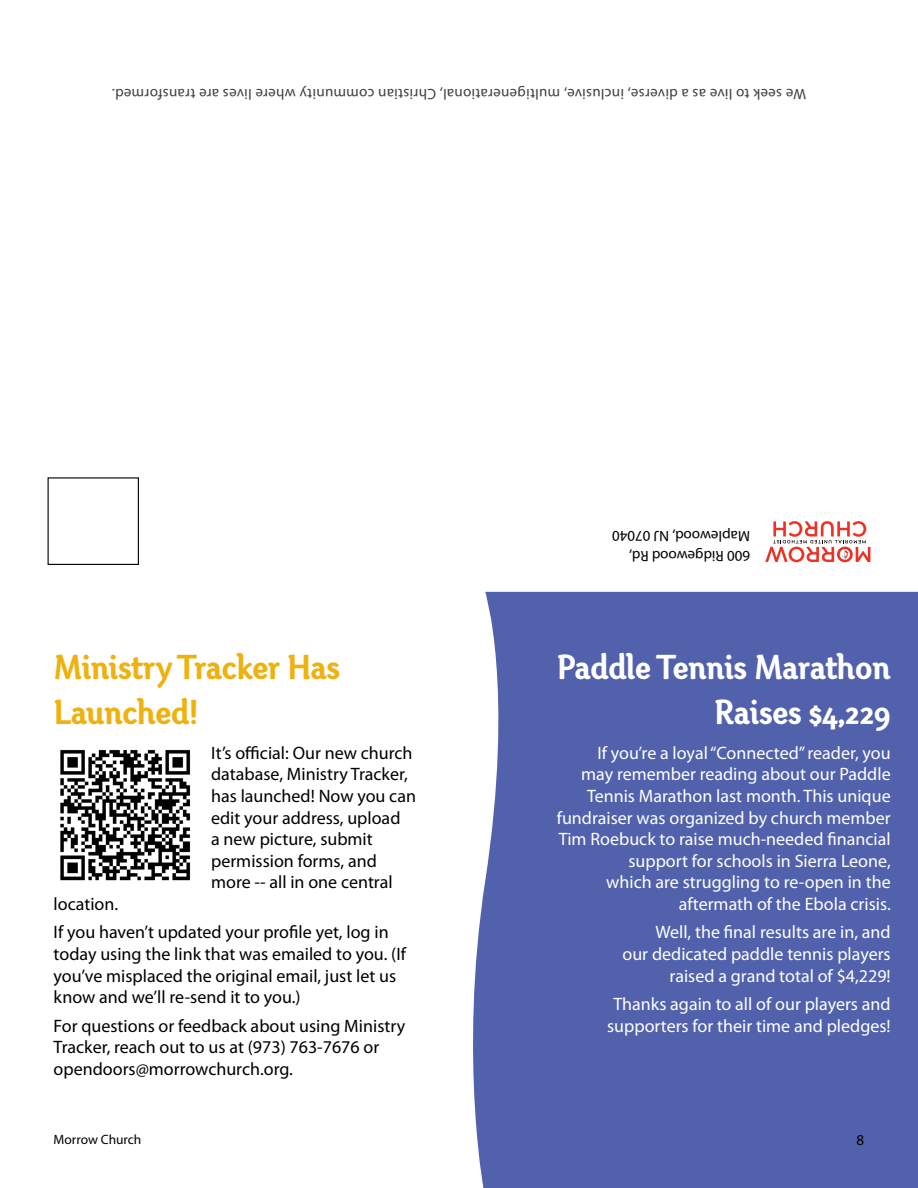
<style>
.page{position:relative;width:918px;height:1188px;background:#fff}
.page>*{position:absolute;margin:0;border:0;box-sizing:border-box;transform-origin:0 0}
.t1{font:36px/45px "Otari Bold Limited";letter-spacing:-.02em;color:#fff;text-align:right}
.t2{font:36px/45px "Otari Bold Limited";letter-spacing:-.02em;color:#eeb10f}
.t3{font:18px/21.6px "Myriad Pro";color:#fff;text-align:right}
.t4{font:18px/21.6px "Myriad Pro";color:#000}
.t5{font:15px "Myriad Pro";letter-spacing:.02em;color:#404042}
.t6{font:15px/19.5px "Myriad Pro";color:#000}
.t7{font:13.5px "Myriad Pro";color:#000}
</style>
<div class="page">
<svg style="left:765px;top:521px;width:105px;height:41px"></svg>
<div style="left:473px;top:592px;width:445px;height:596px;background:#5161ac"></div>
<div style="left:48px;top:477px;width:91px;height:88px;border:1px solid #000"></div>
<img style="left:60px;top:749px;width:131px;height:132px">
<p class="t5" style="left:806px;top:103px;width:696px;rotate:-180deg">We seek to live as a diverse, inclusive, multigenerational, Christian community where lives are transformed.</p>
<h1 class="t2" style="left:54px;top:644px;width:288px">Ministry Tracker Has<br>Launched!</h1>
<p class="t4" style="left:211px;top:742px;width:206px">It’s official: Our new church database, Ministry Tracker, has launched! Now you can edit your address, upload<br>a new picture, submit permission forms, and more -- all in one central</p>
<p class="t4" style="left:54px;top:890px;width:337px;line-height:28.3px">location.<br>If you haven’t updated your profile yet, log in</p>
<p class="t4" style="left:54px;top:943px;width:354px">today using the link that was emailed to you. (If you’ve misplaced the original email, just let us know and we’ll re-send it to you.)</p>
<p class="t4" style="left:54px;top:1014px;width:353px">For questions or feedback about using Ministry<br>Tracker, reach out to us at (973) 763-7676 or opendoors@morrowchurch.org.</p>
<p class="t6" style="left:750px;top:566px;width:139px;rotate:-180deg">600 Ridgewood Rd,<br>Maplewood, NJ 07040</p>
<h1 class="t1" style="left:557px;top:644px;width:335px">Paddle Tennis Marathon<br>Raises $4,229</h1>
<p class="t3" style="left:557px;top:742px;width:335px">If you’re a loyal “Connected” reader, you<br>may remember reading about our Paddle Tennis Marathon last month. This unique fundraiser was organized by church member Tim Roebuck to raise much-needed financial support for schools in Sierra Leone,<br>which are struggling to re-open in the aftermath of the Ebola crisis.</p>
<p class="t3" style="left:623px;top:921px;width:270px">Well, the final results are in, and<br>our dedicated paddle tennis players raised a grand total of $4,229!</p>
<p class="t3" style="left:607px;top:993px;width:285px;text-align:center">Thanks again to all of our players and supporters for their time and pledges!</p>
<p class="t7" style="left:54px;top:1131px;width:89px">Morrow Church</p>
<p class="t6" style="left:857px;top:1130px;width:9px">8</p>
</div>
